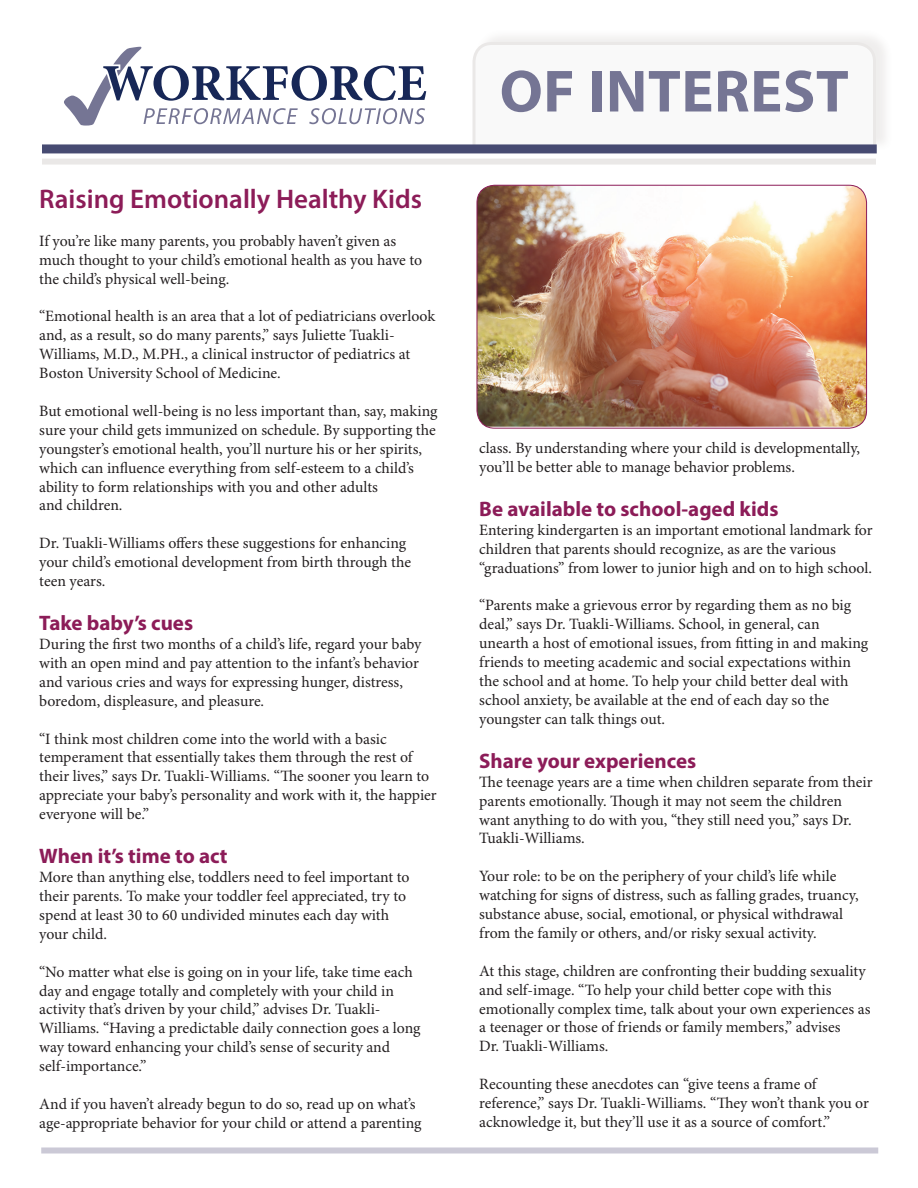
<style>
.page{position:relative;width:918px;height:1188px;background:#fff}
.page>*{position:absolute;margin:0;border:0;box-sizing:border-box;transform-origin:0 0}
.t1{font:700 60px "Myriad Pro";letter-spacing:.01em;color:#757594}
.t2{font:600 27px "Myriad Pro";color:#8c1c58}
.t3{font:700 21px "Myriad Pro";color:#8c1c58}
.t4{font:15.75px/18.9px "Minion Pro";color:#231f20}
</style>
<div class="page">
<div style="left:474px;top:28px;width:419px;height:123px;background:#faf9f9"></div>
<svg style="left:472px;top:41px;width:406px;height:109px"></svg>
<svg style="left:64px;top:47px;width:362px;height:79px"></svg>
<div style="left:46px;top:144px;width:826px;height:9px;background:#474b72"></div>
<div style="left:41px;top:1148px;width:837px;height:6px;background:#cbc9d6"></div>
<div style="left:42px;top:159px;width:834px;height:6px;background:#eae8e7"></div>
<img style="left:477px;top:185px;width:390px;height:242px">
<div style="left:477px;top:185px;width:390px;height:244px;border:1px solid #8c1c58;border-radius:18px"></div>
<h2 class="t2" style="left:39px;top:182px;width:384px">Raising Emotionally Healthy Kids</h2>
<p class="t4" style="left:39px;top:232px;width:385px">If you’re like many parents, you probably haven’t given as much thought to your child’s emotional health as you have to the child’s physical well-being.</p>
<p class="t4" style="left:39px;top:308px;width:397px">“Emotional health is an area that a lot of pediatricians overlook and, as a result, so do many parents,” says Juliette Tuakli-Williams, M.D., M.PH., a clinical instructor of pediatrics at Boston University School of Medicine.</p>
<p class="t4" style="left:39px;top:402px;width:400px">But emotional well-being is no less important than, say, making sure your child gets immunized on schedule. By supporting the youngster’s emotional health, you’ll nurture his or her spirits, which can influence everything from self-esteem to a child’s ability to form relationships with you and other adults<br>and children.</p>
<p class="t4" style="left:39px;top:534px;width:373px">Dr. Tuakli-Williams offers these suggestions for enhancing your child’s emotional development from birth through the teen years.</p>
<h3 class="t3" style="left:39px;top:609px;width:155px">Take baby’s cues</h3>
<p class="t4" style="left:39px;top:635px;width:384px">During the first two months of a child’s life, regard your baby with an open mind and pay attention to the infant’s behavior and various cries and ways for expressing hunger, distress, boredom, displeasure, and pleasure.</p>
<p class="t4" style="left:39px;top:730px;width:399px">“I think most children come into the world with a basic temperament that essentially takes them through the rest of their lives,” says Dr. Tuakli-Williams. “The sooner you learn to appreciate your baby’s personality and work with it, the happier everyone will be.”</p>
<h3 class="t3" style="left:39px;top:842px;width:190px">When it’s time to act</h3>
<p class="t4" style="left:39px;top:868px;width:372px">More than anything else, toddlers need to feel important to their parents. To make your toddler feel appreciated, try to spend at least 30 to 60 undivided minutes each day with your child.</p>
<p class="t4" style="left:39px;top:963px;width:383px">“No matter what else is going on in your life, take time each day and engage totally and completely with your child in activity that’s driven by your child,” advises Dr. Tuakli-Williams. “Having a predictable daily connection goes a long way toward enhancing your child’s sense of security and self-importance.”</p>
<p class="t4" style="left:39px;top:1095px;width:384px">And if you haven’t already begun to do so, read up on what’s age-appropriate behavior for your child or attend a parenting</p>
<h1 class="t1" style="left:500px;top:52px;width:351px">OF INTEREST</h1>
<p class="t4" style="left:479px;top:439px;width:382px">class. By understanding where your child is developmentally, you’ll be better able to manage behavior problems.</p>
<h3 class="t3" style="left:479px;top:495px;width:301px">Be available to school-aged kids</h3>
<p class="t4" style="left:479px;top:521px;width:395px">Entering kindergarten is an important emotional landmark for children that parents should recognize, as are the various “graduations” from lower to junior high and on to high school.</p>
<p class="t4" style="left:479px;top:597px;width:390px">“Parents make a grievous error by regarding them as no big deal,” says Dr. Tuakli-Williams. School, in general, can unearth a host of emotional issues, from fitting in and making friends to meeting academic and social expectations within the school and at home. To help your child better deal with school anxiety, be available at the end of each day so the youngster can talk things out.</p>
<h3 class="t3" style="left:479px;top:747px;width:219px">Share your experiences</h3>
<p class="t4" style="left:479px;top:773px;width:395px">The teenage years are a time when children separate from their parents emotionally. Though it may not seem the children want anything to do with you, “they still need you,” says Dr.<br>Tuakli-Williams.</p>
<p class="t4" style="left:479px;top:867px;width:381px">Your role: to be on the periphery of your child’s life while watching for signs of distress, such as falling grades, truancy, substance abuse, social, emotional, or physical withdrawal from the family or others, and/or risky sexual activity.</p>
<p class="t4" style="left:479px;top:962px;width:393px">At this stage, children are confronting their budding sexuality and self-image. “To help your child better cope with this emotionally complex time, talk about your own experiences as a teenager or those of friends or family members,” advises<br>Dr. Tuakli-Williams.</p>
<p class="t4" style="left:479px;top:1075px;width:391px">Recounting these anecdotes can “give teens a frame of reference,” says Dr. Tuakli-Williams. “They won’t thank you or acknowledge it, but they’ll use it as a source of comfort.”</p>
</div>
